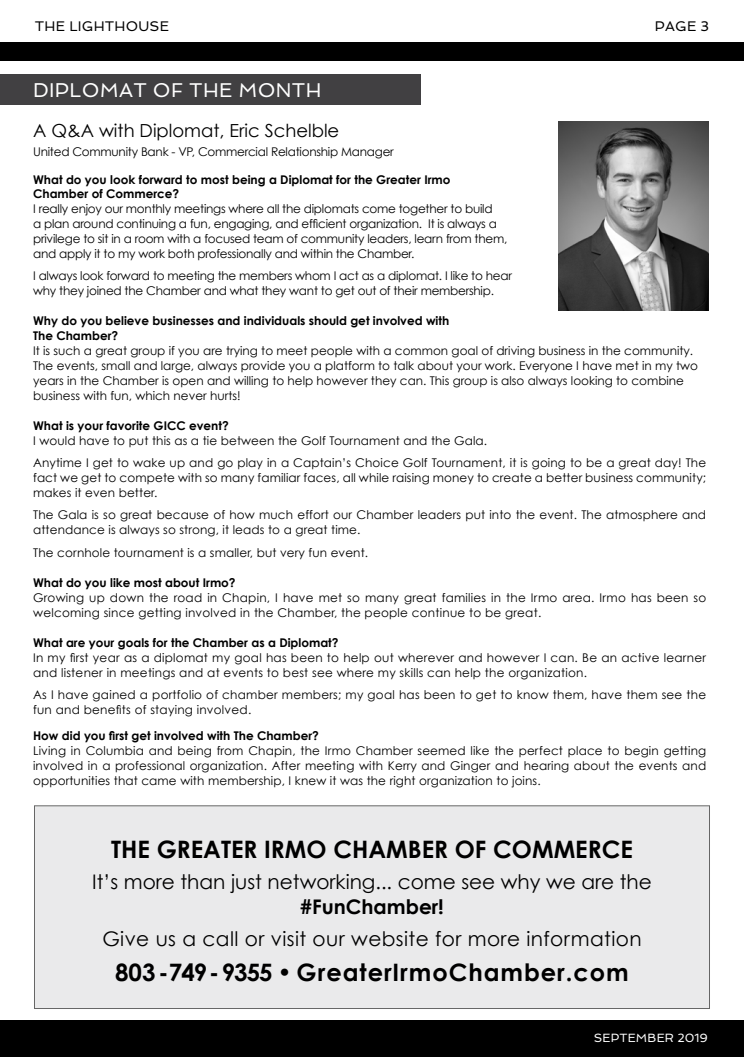
<style>
.page{position:relative;width:744px;height:1057px;background:#fff}
.page>*{position:absolute;margin:0;border:0;box-sizing:border-box;transform-origin:0 0}
.t1{font:700 24px "Century Gothic";letter-spacing:.04em;color:#000}
.t2{font:700 24px "Century Gothic";color:#000}
.t3{font:20.1px "Century Gothic";color:#000}
.t4{font:20.1px "Century Gothic";letter-spacing:.02em;color:#000}
.t5{font:700 20.1px "Century Gothic";color:#000}
.t6{font:20px "Spinnaker";letter-spacing:.015em;color:#fff}
.t7{font:18px "Century Gothic";color:#000}
.t8{font:14px "Spinnaker";letter-spacing:.015em;color:#000}
.t9{font:12px/15px "Century Gothic";letter-spacing:.01em;color:#000}
.t10{font:12px/15px "Century Gothic";letter-spacing:-.02em;color:#000}
.t11{font:700 12px/14px "Century Gothic";color:#000}
.t12{font:12px "Spinnaker";letter-spacing:.015em;color:#fff}
</style>
<div class="page">
<div style="left:0;top:1020px;width:744px;height:36px;background:#000"></div>
<div style="left:0;top:42px;width:744px;height:18px;background:#000"></div>
<div style="left:0;top:75px;width:420px;height:30px;background:#414042"></div>
<img style="left:559px;top:122px;width:149px;height:188px">
<div style="left:34px;top:805px;width:675px;height:203px;background:#eaeaeb"></div>
<p class="t8" style="left:35px;top:18px;width:136px">THE LIGHTHOUSE</p>
<p class="t8" style="left:655px;top:18px;width:56px">PAGE 3</p>
<h3 class="t6" style="left:33px;top:78px;width:290px">DIPLOMAT OF THE MONTH</h3>
<h3 class="t7" style="left:33px;top:120px;width:308px">A Q&amp;A with Diplomat, Eric Schelble</h3>
<p class="t10" style="left:33px;top:144px;width:362px">United Community Bank - VP, Commercial Relationship Manager</p>
<p class="t11" style="left:33px;top:172px;width:419px">What do you look forward to most being a Diplomat for the Greater Irmo<br>Chamber of Commerce?</p>
<p class="t10" style="left:33px;top:201px;width:476px">I really enjoy our monthly meetings where all the diplomats come together to build<br>a plan around continuing a fun, engaging, and efficient organization. It is always a privilege to sit in a room with a focused team of community leaders, learn from them, and apply it to my work both professionally and within the Chamber.</p>
<p class="t10" style="left:33px;top:268px;width:480px">I always look forward to meeting the members whom I act as a diplomat. I like to hear why they joined the Chamber and what they want to get out of their membership.</p>
<p class="t11" style="left:33px;top:313px;width:418px;line-height:15px">Why do you believe businesses and individuals should get involved with<br>The Chamber?</p>
<p class="t9" style="left:33px;top:343px;width:666px">It is such a great group if you are trying to meet people with a common goal of driving business in the community.<br>The events, small and large, always provide you a platform to talk about your work. Everyone I have met in my two years in the Chamber is open and willing to help however they can. This group is also always looking to combine business with fun, which never hurts!</p>
<p class="t11" style="left:33px;top:418px;width:197px">What is your favorite GICC event?</p>
<p class="t9" style="left:33px;top:430px;width:675px;line-height:22px">I would have to put this as a tie between the Golf Tournament and the Gala.<br>Anytime I get to wake up and go play in a Captain’s Choice Golf Tournament, it is going to be a great day! The</p>
<p class="t9" style="left:33px;top:470px;width:675px">fact we get to compete with so many familiar faces, all while raising money to create a better business community; makes it even better.</p>
<p class="t9" style="left:33px;top:507px;width:675px">The Gala is so great because of how much effort our Chamber leaders put into the event. The atmosphere and attendance is always so strong, it leads to a great time.</p>
<p class="t9" style="left:33px;top:544px;width:337px">The cornhole tournament is a smaller, but very fun event.</p>
<p class="t11" style="left:33px;top:574px;width:204px">What do you like most about Irmo?</p>
<p class="t9" style="left:33px;top:589px;width:675px">Growing up down the road in Chapin, I have met so many great families in the Irmo area. Irmo has been so welcoming since getting involved in the Chamber, the people continue to be great.</p>
<p class="t11" style="left:33px;top:634px;width:307px">What are your goals for the Chamber as a Diplomat?</p>
<p class="t9" style="left:33px;top:649px;width:675px">In my first year as a diplomat my goal has been to help out wherever and however I can. Be an active learner and listener in meetings and at events to best see where my skills can help the organization.</p>
<p class="t9" style="left:33px;top:686px;width:675px">As I have gained a portfolio of chamber members; my goal has been to get to know them, have them see the fun and benefits of staying involved.</p>
<p class="t11" style="left:33px;top:727px;width:287px">How did you first get involved with The Chamber?</p>
<p class="t9" style="left:33px;top:742px;width:675px;text-align:justify">Living in Columbia and being from Chapin, the Irmo Chamber seemed like the perfect place to begin getting involved in a professional organization. After meeting with Kerry and Ginger and hearing about the events and opportunities that came with membership, I knew it was the right organization to joins.</p>
<h1 class="t2" style="left:111px;top:833px;width:523px">THE GREATER IRMO CHAMBER OF COMMERCE</h1>
<h2 class="t3" style="left:92px;top:868px;width:561px">It’s more than just networking... come see why we are the</h2>
<h2 class="t5" style="left:300px;top:894px;width:145px">#FunChamber!</h2>
<h2 class="t4" style="left:102px;top:925px;width:541px">Give us a call or visit our website for more information</h2>
<h1 class="t1" style="left:115px;top:957px;width:515px">803-749-9355 • GreaterIrmoChamber.com</h1>
<p class="t12" style="left:594px;top:1030px;width:116px">SEPTEMBER 2019</p>
</div>
